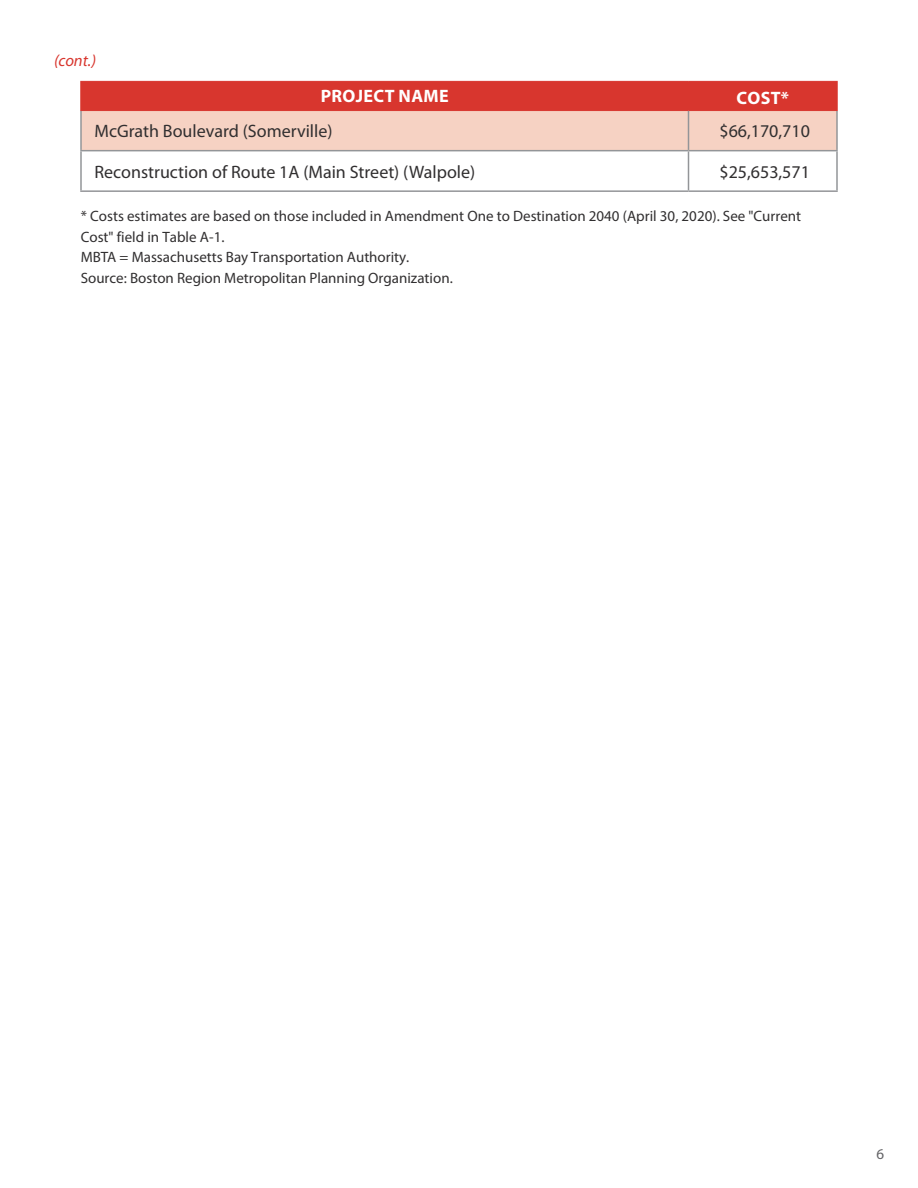
<style>
.page{position:relative;width:918px;height:1188px;background:#fff}
.page>*{position:absolute;margin:0;border:0;box-sizing:border-box;transform-origin:0 0}
.Table_Text{font:18px "Myriad Pro";color:#312f30}
.Table_Header{font:700 18px "Myriad Pro";letter-spacing:.02em;color:#fff}
.t1{font:italic 16.5px "Myriad Pro";color:#d8362e}
.Figure_Table_Citatio{font:15px/20.9px "Myriad Pro";color:#312f30}
.t2{font:15px "Myriad Pro";color:#636366}
</style>
<div class="page">
<hr style="left:80px;top:150px;width:608px;height:1px;background:#939598">
<hr style="left:688px;top:150px;width:150px;height:1px;background:#939598">
<hr style="left:80px;top:190px;width:608px;height:2px;background:#939598">
<hr style="left:688px;top:190px;width:150px;height:2px;background:#939598">
<hr style="left:80px;top:111px;width:2px;height:39px;background:#939598">
<hr style="left:836px;top:111px;width:2px;height:39px;background:#939598">
<hr style="left:80px;top:151px;width:2px;height:39px;background:#939598">
<hr style="left:688px;top:151px;width:1px;height:39px;background:#939598">
<hr style="left:836px;top:151px;width:2px;height:39px;background:#939598">
<hr style="left:80px;top:81px;width:608px;height:1px;background:#d8362e">
<hr style="left:688px;top:81px;width:150px;height:1px;background:#d8362e">
<hr style="left:80px;top:110px;width:608px;height:1px;background:#d8362e">
<hr style="left:688px;top:110px;width:150px;height:1px;background:#d8362e">
<hr style="left:80px;top:82px;width:2px;height:28px;background:#d8362e">
<svg style="left:81px;top:81px;width:756px;height:70px;background:#e78e82"></svg>
<hr style="left:836px;top:82px;width:2px;height:28px;background:#d8362e">
<p class="t1" style="left:54px;top:52px;width:44px">(cont.)</p>
<p class="Table_Header" style="left:321px;top:85px;width:130px">PROJECT NAME</p>
<p class="Table_Header" style="left:736px;top:88px;width:54px">COST*</p>
<p class="Table_Text" style="left:94px;top:121px;width:240px">McGrath Boulevard (Somerville)</p>
<p class="Table_Text" style="left:719px;top:121px;width:92px">$66,170,710</p>
<p class="Table_Text" style="left:94px;top:162px;width:382px">Reconstruction of Route 1A (Main Street) (Walpole)</p>
<p class="Table_Text" style="left:719px;top:161px;width:92px">$25,653,571</p>
<p class="Figure_Table_Citatio" style="left:81px;top:205px;width:722px">* Costs estimates are based on those included in Amendment One to Destination 2040 (April 30, 2020). See "Current Cost" field in Table A-1.<br>MBTA = Massachusetts Bay Transportation Authority.<br>Source: Boston Region Metropolitan Planning Organization.</p>
<p class="t2" style="left:877px;top:1146px;width:9px">6</p>
</div>
